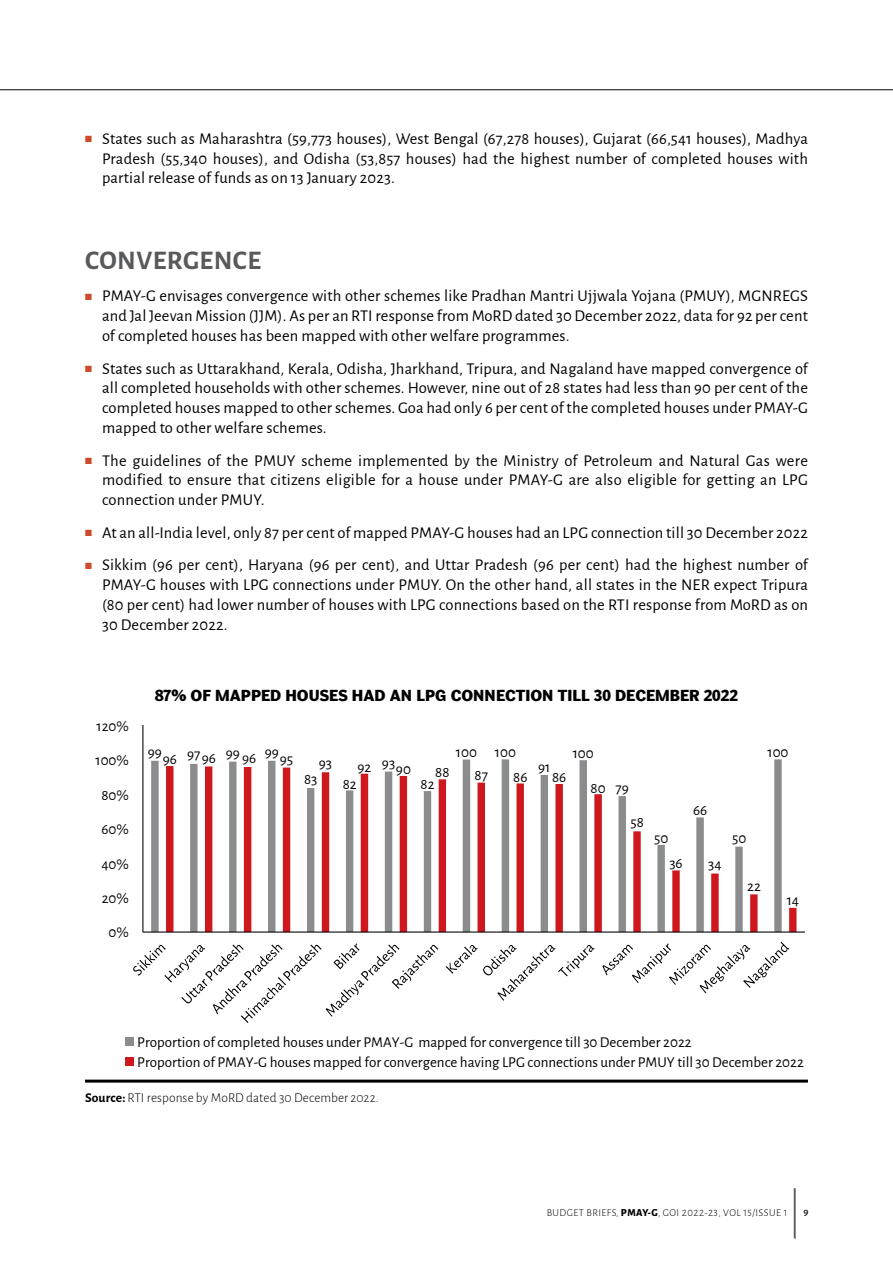
<style>
.page{position:relative;width:893px;height:1263px;background:#fff}
.page>*{position:absolute;margin:0;border:0;box-sizing:border-box;transform-origin:0 0}
.t1{font:700 27px "Alegreya Sans";letter-spacing:.015em;color:#58595b}
.t2{font:16.5px/19.8px "Alegreya Sans";letter-spacing:.01em;color:#000;text-align:justify}
.t3{font:15px/19.6px "Alegreya Sans";color:#000}
.t4{font:700 15px "Poynter Agate";color:#000}
.t5{font:300 13.5px "Alegreya Sans";letter-spacing:.005em;color:#000}
.t6{font:300 10.5px "Alegreya Sans";letter-spacing:.04em;color:#000}
.t7{font:500 10.5px "Alegreya Sans";color:#000}
.s1{color:#cb4b2c}
.s2{font-weight:700}
.s3{font-weight:800}
</style>
<div class="page">
<hr style="left:0;top:89px;width:893px;height:1px;background:#000">
<svg style="left:794px;top:1188px;width:2px;height:51px"></svg>
<hr style="left:85px;top:1079px;width:723px;height:3px;background:#000">
<svg style="left:151px;top:759px;width:631px;height:172px"></svg>
<svg style="left:166px;top:766px;width:630px;height:165px"></svg>
<hr style="left:142px;top:725px;width:1px;height:207px;background:#000">
<hr style="left:143px;top:931px;width:662px;height:1px;background:#000">
<svg style="left:133px;top:943px;width:305px;height:80px"></svg>
<svg style="left:446px;top:945px;width:148px;height:56px"></svg>
<svg style="left:602px;top:942px;width:187px;height:51px"></svg>
<div style="left:126px;top:1038px;width:8px;height:8px;background:#8a8c8e"></div>
<div style="left:126px;top:1057px;width:8px;height:9px;background:#ce181e"></div>
<p class="t2" style="left:102px;top:128px;width:707px;text-indent:-17px"><span class="s1">■</span> States such as Maharashtra (59,773 houses), West Bengal (67,278 houses), Gujarat (66,541 houses), Madhya Pradesh (55,340 houses), and Odisha (53,857 houses) had the highest number of completed houses with partial release of funds as on 13 January 2023.</p>
<h1 class="t1" style="left:85px;top:240px;width:177px">CONVERGENCE</h1>
<p class="t2" style="left:102px;top:285px;width:707px;text-indent:-17px"><span class="s1">■</span> PMAY-G envisages convergence with other schemes like Pradhan Mantri Ujjwala Yojana (PMUY), MGNREGS and Jal Jeevan Mission (JJM). As per an RTI response from MoRD dated 30 December 2022, data for 92 per cent of completed houses has been mapped with other welfare programmes.</p>
<p class="t2" style="left:102px;top:357px;width:707px;text-indent:-17px"><span class="s1">■</span> States such as Uttarakhand, Kerala, Odisha, Jharkhand, Tripura, and Nagaland have mapped convergence of all completed households with other schemes. However, nine out of 28 states had less than 90 per cent of the completed houses mapped to other schemes. Goa had only 6 per cent of the completed houses under PMAY-G mapped to other welfare schemes.</p>
<p class="t2" style="left:102px;top:449px;width:707px;text-indent:-17px"><span class="s1">■</span> The guidelines of the PMUY scheme implemented by the Ministry of Petroleum and Natural Gas were modified to ensure that citizens eligible for a house under PMAY-G are also eligible for getting an LPG connection under PMUY.</p>
<p class="t2" style="left:85px;top:522px;width:724px"><span class="s1">■</span> At an all-India level, only 87 per cent of mapped PMAY-G houses had an LPG connection till 30 December 2022</p>
<p class="t2" style="left:102px;top:554px;width:707px;text-indent:-17px"><span class="s1">■</span> Sikkim (96 per cent), Haryana (96 per cent), and Uttar Pradesh (96 per cent) had the highest number of PMAY-G houses with LPG connections under PMUY. On the other hand, all states in the NER expect Tripura (80 per cent) had lower number of houses with LPG connections based on the RTI response from MoRD as on 30 December 2022.</p>
<p class="t4" style="left:155px;top:686px;width:584px">87% OF MAPPED HOUSES HAD AN LPG CONNECTION TILL 30 DECEMBER 2022</p>
<p class="t3" style="left:97px;top:715px;width:34px">120%</p>
<p class="t3" style="left:96px;top:750px;width:35px">100%</p>
<p class="t3" style="left:101px;top:784px;width:29px">80%</p>
<p class="t3" style="left:148px;top:741px;width:16px">99</p>
<p class="t3" style="left:187px;top:744px;width:15px">97</p>
<p class="t3" style="left:226px;top:742px;width:16px">99</p>
<p class="t3" style="left:265px;top:742px;width:16px">99</p>
<p class="t3" style="left:163px;top:748px;width:16px">96</p>
<p class="t3" style="left:202px;top:747px;width:16px">96</p>
<p class="t3" style="left:242px;top:747px;width:16px">96</p>
<p class="t3" style="left:280px;top:748px;width:15px">95</p>
<p class="t3" style="left:456px;top:742px;width:61px">100 100</p>
<p class="t3" style="left:573px;top:742px;width:22px">100</p>
<p class="t3" style="left:382px;top:753px;width:15px">93</p>
<p class="t3" style="left:319px;top:753px;width:15px">93</p>
<p class="t3" style="left:358px;top:756px;width:15px">92</p>
<p class="t3" style="left:396px;top:759px;width:16px">90</p>
<p class="t3" style="left:435px;top:762px;width:16px">88</p>
<p class="t3" style="left:475px;top:764px;width:15px">87</p>
<p class="t3" style="left:513px;top:766px;width:16px">86</p>
<p class="t3" style="left:552px;top:767px;width:16px">86</p>
<p class="t3" style="left:538px;top:756px;width:14px">91</p>
<p class="t3" style="left:304px;top:769px;width:15px">83</p>
<p class="t3" style="left:343px;top:773px;width:15px">82</p>
<p class="t3" style="left:421px;top:773px;width:15px">82</p>
<p class="t3" style="left:591px;top:777px;width:17px">80</p>
<p class="t3" style="left:616px;top:777px;width:15px">79</p>
<p class="t3" style="left:767px;top:742px;width:22px">100</p>
<p class="t3" style="left:693px;top:799px;width:16px">66</p>
<p class="t3" style="left:102px;top:819px;width:29px">60%</p>
<p class="t3" style="left:630px;top:811px;width:15px">58</p>
<p class="t3" style="left:654px;top:827px;width:16px">50</p>
<p class="t3" style="left:732px;top:828px;width:16px">50</p>
<p class="t3" style="left:101px;top:853px;width:29px">40%</p>
<p class="t3" style="left:669px;top:852px;width:15px">36</p>
<p class="t3" style="left:708px;top:854px;width:15px">34</p>
<p class="t3" style="left:747px;top:875px;width:15px">22</p>
<p class="t3" style="left:102px;top:887px;width:29px">20%</p>
<p class="t3" style="left:787px;top:889px;width:14px">14</p>
<p class="t3" style="left:109px;top:922px;width:22px">0%</p>
<p class="t3" style="left:137px;top:1032px;width:668px">Proportion of completed houses under PMAY-G mapped for convergence till 30 December 2022<br>Proportion of PMAY-G houses mapped for convergence having LPG connections under PMUY till 30 December 2022</p>
<p class="t5" style="left:85px;top:1089px;width:295px"><span class="s2">Source:</span> RTI response by MoRD dated 30 December 2022.</p>
<p class="t6" style="left:547px;top:1206px;width:242px">BUDGET BRIEFS, <span class="s3">PMAY-G</span>, GOI 2022-23, VOL 15/ISSUE 1</p>
<p class="t7" style="left:803px;top:1205px;width:6px">9</p>
</div>
